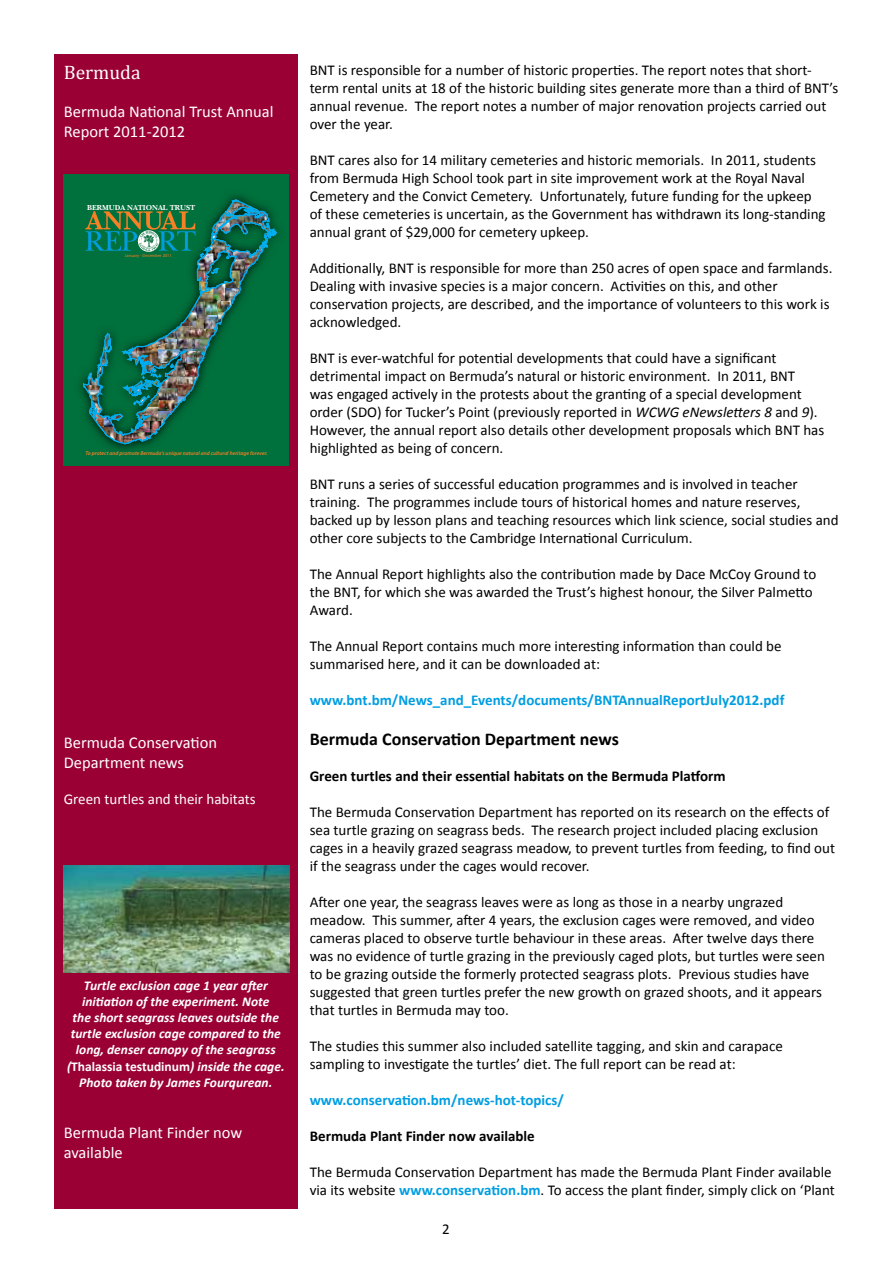
<style>
.page{position:relative;width:893px;height:1263px;background:#fff}
.page>*{position:absolute;margin:0;border:0;box-sizing:border-box;transform-origin:0 0}
.t1{font:19.5px "Cambria";color:#fff}
.t2{font:700 18px "Calibri";color:#000}
.t3{font:16.5px/19.8px "Calibri";color:#fff}
.t4{font:15px/18px "Calibri";color:#000}
.t5{font:700 15px "Calibri";color:#009ee1}
.t6{font:700 15px "Calibri";color:#000}
.t7{font:15px "Calibri";color:#fff}
.t8{font:italic 700 13.5px/16.2px "Calibri";color:#fff;text-align:center}
.t9{font:700 7.65px "New Baskerville";color:#fff}
.t10{font:italic 600 5.55px "Myriad Pro";color:#f58025}
.t11{font:4.35px "Myriad Pro";color:#f58025}
.s1{font-style:normal}
.s2{font-style:italic}
.s3{font-weight:700;color:#009ee1}
</style>
<div class="page">
<div style="left:54px;top:54px;width:244px;height:1155px;background:#9a0033"></div>
<img style="left:64px;top:865px;width:226px;height:107px">
<div style="left:63px;top:174px;width:225px;height:292px;background:#00703c"></div>
<img style="left:83px;top:200px;width:193px;height:250px">
<h1 class="t1" style="left:64px;top:61px;width:78px">Bermuda</h1>
<p class="t3" style="left:64px;top:101px;width:211px">Bermuda National Trust Annual<br>Report 2011-2012</p>
<p class="t9" style="left:87px;top:203px;width:110px">BERMUDA NATIONAL TRUST</p>
<p class="t11" style="left:125px;top:254px;width:48px">January - December 2011</p>
<p class="t10" style="left:85px;top:451px;width:184px">To protect and promote Bermuda’s unique natural and cultural heritage forever.</p>
<p class="t3" style="left:64px;top:732px;width:155px">Bermuda Conservation<br>Department news</p>
<p class="t7" style="left:64px;top:789px;width:193px">Green turtles and their habitats</p>
<p class="t8" style="left:67px;top:976px;width:219px">Turtle exclusion cage 1 year after initiation of the experiment. Note<br>the short seagrass leaves outside the turtle exclusion cage compared to the long, denser canopy of the seagrass (<span class="s1">Thalassia testudinum</span>) inside the cage.<br>Photo taken by James Fourqurean.</p>
<p class="t3" style="left:64px;top:1122px;width:180px">Bermuda Plant Finder now available</p>
<p class="t4" style="left:310px;top:60px;width:530px">BNT is responsible for a number of historic properties. The report notes that short&shy;term rental units at 18 of the historic building sites generate more than a third of BNT’s annual revenue. The report notes a number of major renovation projects carried out over the year.</p>
<p class="t4" style="left:310px;top:150px;width:517px">BNT cares also for 14 military cemeteries and historic memorials. In 2011, students from Bermuda High School took part in site improvement work at the Royal Naval Cemetery and the Convict Cemetery. Unfortunately, future funding for the upkeep of these cemeteries is uncertain, as the Government has withdrawn its long-standing annual grant of $29,000 for cemetery upkeep.</p>
<p class="t4" style="left:310px;top:258px;width:524px">Additionally, BNT is responsible for more than 250 acres of open space and farmlands.<br>Dealing with invasive species is a major concern. Activities on this, and other conservation projects, are described, and the importance of volunteers to this work is acknowledged.</p>
<p class="t4" style="left:310px;top:348px;width:516px">BNT is ever-watchful for potential developments that could have a significant detrimental impact on Bermuda’s natural or historic environment. In 2011, BNT<br>was engaged actively in the protests about the granting of a special development order (SDO) for Tucker’s Point (previously reported in <span class="s2">WCWG eNewsletters 8</span> and <span class="s2">9</span>).<br>However, the annual report also details other development proposals which BNT has highlighted as being of concern.</p>
<p class="t4" style="left:310px;top:474px;width:530px">BNT runs a series of successful education programmes and is involved in teacher training. The programmes include tours of historical homes and nature reserves, backed up by lesson plans and teaching resources which link science, social studies and other core subjects to the Cambridge International Curriculum.</p>
<p class="t4" style="left:310px;top:564px;width:508px">The Annual Report highlights also the contribution made by Dace McCoy Ground to the BNT, for which she was awarded the Trust’s highest honour, the Silver Palmetto<br>Award.</p>
<p class="t4" style="left:310px;top:636px;width:473px">The Annual Report contains much more interesting information than could be summarised here, and it can be downloaded at:</p>
<p class="t5" style="left:310px;top:691px;width:476px">www.bnt.bm/News_and_Events/documents/BNTAnnualReportJuly2012.pdf</p>
<p class="t2" style="left:310px;top:727px;width:311px">Bermuda Conservation Department news</p>
<p class="t6" style="left:310px;top:766px;width:417px">Green turtles and their essential habitats on the Bermuda Platform</p>
<p class="t4" style="left:310px;top:802px;width:527px">The Bermuda Conservation Department has reported on its research on the effects of sea turtle grazing on seagrass beds. The research project included placing exclusion cages in a heavily grazed seagrass meadow, to prevent turtles from feeding, to find out if the seagrass under the cages would recover.</p>
<p class="t4" style="left:310px;top:892px;width:517px">After one year, the seagrass leaves were as long as those in a nearby ungrazed meadow. This summer, after 4 years, the exclusion cages were removed, and video cameras placed to observe turtle behaviour in these areas. After twelve days there was no evidence of turtle grazing in the previously caged plots, but turtles were seen to be grazing outside the formerly protected seagrass plots. Previous studies have suggested that green turtles prefer the new growth on grazed shoots, and it appears that turtles in Bermuda may too.</p>
<p class="t4" style="left:310px;top:1036px;width:475px">The studies this summer also included satellite tagging, and skin and carapace sampling to investigate the turtles’ diet. The full report can be read at:</p>
<p class="t5" style="left:310px;top:1090px;width:256px">www.conservation.bm/news-hot-topics/</p>
<p class="t6" style="left:310px;top:1126px;width:227px">Bermuda Plant Finder now available</p>
<p class="t4" style="left:310px;top:1162px;width:527px">The Bermuda Conservation Department has made the Bermuda Plant Finder available via its website <span class="s3">www.conservation.bm</span>. To access the plant finder, simply click on ‘Plant</p>
<p class="t4" style="left:442px;top:1219px;width:9px">2</p>
</div>
